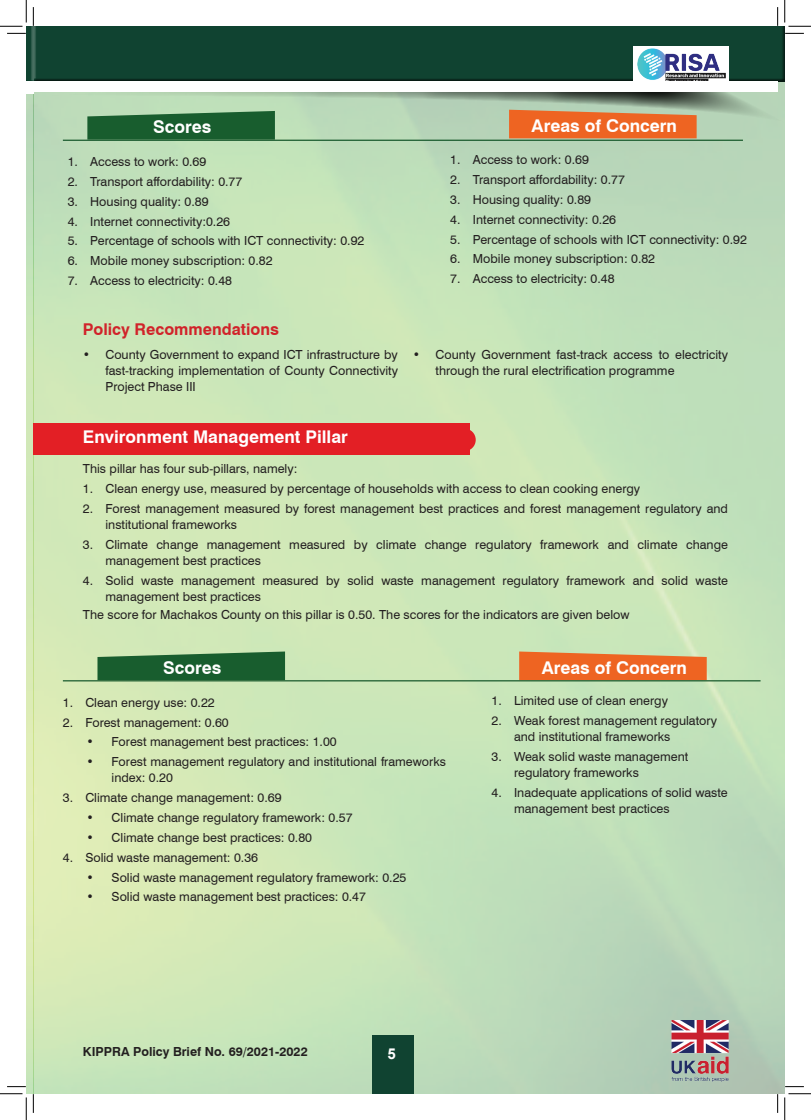
<style>
.page{position:relative;width:811px;height:1120px;background:#fff}
.page>*{position:absolute;margin:0;border:0;box-sizing:border-box;transform-origin:0 0}
.t1{font:700 17.5px "Swiss 721 BT";color:#fff}
.t2{font:700 16.25px "Swiss 721 BT";color:#d1232a}
.t3{font:700 15px "Arial";color:#fff}
.t4{font:12.5px/16.2px "Swiss 721 BT";color:#231f20}
.t5{font:700 12.5px "Swiss 721 BT";color:#231f20}
</style>
<div class="page">
<img style="left:26px;top:128px;width:759px;height:965px">
<svg style="left:33px;top:84px;width:752px;height:44px;background:#a9c5a8"></svg>
<div style="left:33px;top:26px;width:752px;height:58px;background:#104331"></div>
<svg style="left:26px;top:94px;width:7px;height:35px"></svg>
<div style="left:26px;top:26px;width:8px;height:59px;background:#231f20;opacity:.75"></div>
<div style="left:372px;top:1034px;width:42px;height:59px;background:#104331"></div>
<img style="left:670px;top:1019px;width:59px;height:66px">
<div style="left:633px;top:46px;width:95px;height:41px;background:#fff"></div>
<img style="left:637px;top:48px;width:89px;height:33px">
<div style="left:33px;top:82px;width:744px;height:10px;background:#fff"></div>
<div style="left:26px;top:82px;width:7px;height:10px;background:#fff"></div>
<svg style="left:87px;top:111px;width:188px;height:29px;background:#296a3c"></svg>
<svg style="left:509px;top:110px;width:187px;height:28px;background:#e86d2f"></svg>
<hr style="left:63px;top:140px;width:680px;height:1px;background:#195a2d">
<div style="left:33px;top:423px;width:436px;height:31px;background:#e31f25"></div>
<div style="left:454px;top:428px;width:22px;height:23px;background:#e31f25;border-radius:50%"></div>
<svg style="left:97px;top:651px;width:188px;height:29px;background:#2d6c3d"></svg>
<svg style="left:519px;top:651px;width:188px;height:29px;background:#e97233"></svg>
<hr style="left:63px;top:680px;width:697px;height:1px;background:#195a2d">
<svg style="left:7px;top:33px;width:19px;height:1px"></svg>
<svg style="left:785px;top:33px;width:19px;height:1px"></svg>
<svg style="left:33px;top:7px;width:1px;height:19px"></svg>
<svg style="left:33px;top:1093px;width:1px;height:19px"></svg>
<svg style="left:777px;top:7px;width:1px;height:19px"></svg>
<svg style="left:777px;top:1093px;width:1px;height:19px"></svg>
<svg style="left:0;top:0;width:27px;height:27px"></svg>
<svg style="left:0;top:1093px;width:27px;height:26px"></svg>
<svg style="left:784px;top:0;width:27px;height:27px"></svg>
<svg style="left:784px;top:1093px;width:27px;height:26px"></svg>
<h1 class="t1" style="left:153px;top:116px;width:60px">Scores</h1>
<h1 class="t1" style="left:532px;top:115px;width:147px">Areas of Concern</h1>
<p class="t4" style="left:450px;top:151px;width:140px">1. Access to work: 0.69</p>
<p class="t4" style="left:450px;top:171px;width:176px">2. Transport affordability: 0.77</p>
<p class="t4" style="left:450px;top:191px;width:142px">3. Housing quality: 0.89</p>
<p class="t4" style="left:450px;top:211px;width:167px">4. Internet connectivity: 0.26</p>
<p class="t4" style="left:450px;top:230px;width:298px">5. Percentage of schools with ICT connectivity: 0.92</p>
<p class="t4" style="left:450px;top:250px;width:206px">6. Mobile money subscription: 0.82</p>
<p class="t4" style="left:450px;top:270px;width:166px">7. Access to electricity: 0.48</p>
<h2 class="t2" style="left:83px;top:319px;width:197px">Policy Recommendations</h2>
<p class="t4" style="left:68px;top:153px;width:140px">1. Access to work: 0.69</p>
<p class="t4" style="left:68px;top:173px;width:176px">2. Transport affordability: 0.77</p>
<p class="t4" style="left:68px;top:193px;width:142px">3. Housing quality: 0.89</p>
<p class="t4" style="left:68px;top:212px;width:164px">4. Internet connectivity:0.26</p>
<p class="t4" style="left:68px;top:232px;width:298px">5. Percentage of schools with ICT connectivity: 0.92</p>
<p class="t4" style="left:68px;top:252px;width:206px">6. Mobile money subscription: 0.82</p>
<p class="t4" style="left:68px;top:272px;width:166px">7. Access to electricity: 0.48</p>
<p class="t4" style="left:105px;top:345px;width:294px;text-align:justify;text-indent:-22px">• County Government to expand ICT infrastructure by fast-tracking implementation of County Connectivity Project Phase III</p>
<p class="t4" style="left:435px;top:345px;width:294px;text-indent:-22px">• County Government fast-track access to electricity through the rural electrification programme</p>
<h1 class="t1" style="left:83px;top:426px;width:266px">Environment Management Pillar</h1>
<p class="t4" style="left:83px;top:460px;width:216px">This pillar has four sub-pillars, namely:</p>
<p class="t4" style="left:83px;top:479px;width:559px">1. Clean energy use, measured by percentage of households with access to clean cooking energy</p>
<p class="t4" style="left:105px;top:499px;width:624px;text-indent:-22px">2. Forest management measured by forest management best practices and forest management regulatory and institutional frameworks</p>
<p class="t4" style="left:105px;top:535px;width:624px;text-indent:-22px">3. Climate change management measured by climate change regulatory framework and climate change management best practices</p>
<p class="t4" style="left:105px;top:571px;width:624px;text-indent:-22px">4. Solid waste management measured by solid waste management regulatory framework and solid waste management best practices</p>
<p class="t4" style="left:83px;top:606px;width:548px">The score for Machakos County on this pillar is 0.50. The scores for the indicators are given below</p>
<h1 class="t1" style="left:163px;top:657px;width:60px">Scores</h1>
<h1 class="t1" style="left:542px;top:657px;width:147px">Areas of Concern</h1>
<p class="t4" style="left:491px;top:691px;width:178px">1. Limited use of clean energy</p>
<p class="t4" style="left:514px;top:711px;width:204px;text-indent:-22px">2. Weak forest management regulatory and institutional frameworks</p>
<p class="t4" style="left:514px;top:747px;width:176px;text-indent:-22px">3. Weak solid waste management regulatory frameworks</p>
<p class="t4" style="left:514px;top:783px;width:215px;text-indent:-22px">4. Inadequate applications of solid waste management best practices</p>
<p class="t4" style="left:63px;top:693px;width:153px">1. Clean energy use: 0.22</p>
<p class="t4" style="left:63px;top:713px;width:167px">2. Forest management: 0.60</p>
<p class="t4" style="left:87px;top:733px;width:252px">• Forest management best practices: 1.00</p>
<p class="t4" style="left:112px;top:753px;width:336px;text-indent:-25px">• Forest management regulatory and institutional frameworks index: 0.20</p>
<p class="t4" style="left:63px;top:789px;width:220px">3. Climate change management: 0.69</p>
<p class="t4" style="left:87px;top:808px;width:267px">• Climate change regulatory framework: 0.57</p>
<p class="t4" style="left:87px;top:828px;width:227px">• Climate change best practices: 0.80</p>
<p class="t4" style="left:63px;top:848px;width:197px">4. Solid waste management: 0.36</p>
<p class="t4" style="left:87px;top:868px;width:321px">• Solid waste management regulatory framework: 0.25</p>
<p class="t4" style="left:87px;top:887px;width:281px">• Solid waste management best practices: 0.47</p>
<p class="t5" style="left:83px;top:1043px;width:226px">KIPPRA Policy Brief No. 69/2021-2022</p>
<p class="t3" style="left:387px;top:1043px;width:10px">5</p>
</div>
